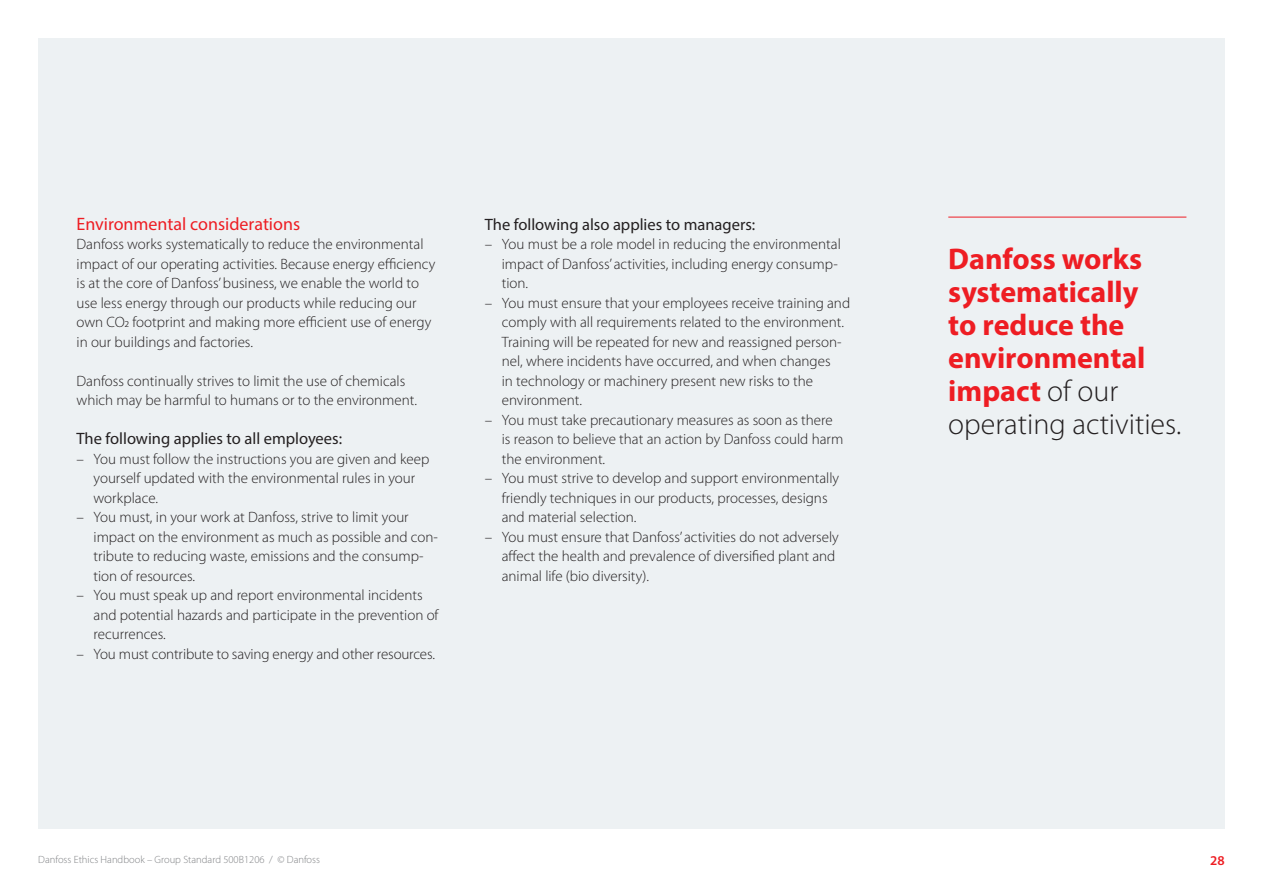
<style>
.page{position:relative;width:1263px;height:893px;background:#fff}
.page>*{position:absolute;margin:0;border:0;box-sizing:border-box;transform-origin:0 0}
.CITAT{font:700 30px/33px "Myriad Pro";color:#ee1d23}
.MELLEM_STOR{font:18px "Myriad Pro";color:#ee1d23}
.MELLEM{font:16.5px "Myriad Pro";color:#231f20}
.BRØD_INDRYK{font:300 15px/19.5px "Myriad Pro";color:#231f20}
.BRØD{font:300 15px/19.5px "Myriad Pro";color:#231f20}
.Page_number{font:600 13.5px "Myriad Pro";color:#ee1d23}
.t1{font:300 10.5px "Myriad Pro";color:#808285}
.s1{font-weight:300;color:#231f20}
</style>
<div class="page">
<div style="left:38px;top:38px;width:1187px;height:791px;background:#edf1f3"></div>
<hr style="left:948px;top:217px;width:238px;height:1px;background:#ee1d23">
<p class="MELLEM_STOR" style="left:77px;top:212px;width:225px">Environmental considerations</p>
<p class="BRØD" style="left:77px;top:235px;width:360px">Danfoss works systematically to reduce the environmental impact of our operating activities. Because energy efficiency is at the core of Danfoss’ business, we enable the world to use less energy through our products while reducing our own CO2 footprint and making more efficient use of energy in our buildings and factories.</p>
<p class="BRØD" style="left:77px;top:371px;width:342px">Danfoss continually strives to limit the use of chemicals which may be harmful to humans or to the environment.</p>
<p class="MELLEM" style="left:77px;top:428px;width:267px">The following applies to all employees:</p>
<p class="BRØD_INDRYK" style="left:94px;top:449px;width:337px;text-indent:-17px">– You must follow the instructions you are given and keep yourself updated with the environmental rules in your workplace.</p>
<p class="BRØD_INDRYK" style="left:94px;top:508px;width:346px;text-indent:-17px">– You must, in your work at Danfoss, strive to limit your impact on the environment as much as possible and con&shy;tribute to reducing waste, emissions and the consump&shy;tion of resources.</p>
<p class="BRØD_INDRYK" style="left:94px;top:586px;width:346px;text-indent:-17px">– You must speak up and report environmental incidents and potential hazards and participate in the prevention of recurrences.</p>
<p class="BRØD_INDRYK" style="left:77px;top:644px;width:360px">– You must contribute to saving energy and other resources.</p>
<p class="MELLEM" style="left:485px;top:214px;width:272px">The following also applies to managers:</p>
<p class="BRØD_INDRYK" style="left:502px;top:235px;width:341px;text-indent:-17px">– You must be a role model in reducing the environmental impact of Danfoss’ activities, including energy consump&shy;tion.</p>
<p class="BRØD_INDRYK" style="left:502px;top:293px;width:350px;text-indent:-17px">– You must ensure that your employees receive training and comply with all requirements related to the environment.<br>Training will be repeated for new and reassigned person&shy;nel, where incidents have occurred, and when changes<br>in technology or machinery present new risks to the environment.</p>
<p class="BRØD_INDRYK" style="left:502px;top:410px;width:343px;text-indent:-17px">– You must take precautionary measures as soon as there is reason to believe that an action by Danfoss could harm the environment.</p>
<p class="BRØD_INDRYK" style="left:502px;top:469px;width:339px;text-indent:-17px">– You must strive to develop and support environmentally friendly techniques in our products, processes, designs and material selection.</p>
<p class="BRØD_INDRYK" style="left:502px;top:527px;width:338px;text-indent:-17px">– You must ensure that Danfoss’ activities do not adversely affect the health and prevalence of diversified plant and animal life (bio diversity).</p>
<p class="CITAT" style="left:948px;top:242px;width:234px">Danfoss works systematically<br>to reduce the environmental impact <span class="s1">of our operating activities.</span></p>
<p class="t1" style="left:38px;top:853px;width:283px">Danfoss Ethics Handbook – Group Standard 500B1206 / © Danfoss</p>
<p class="Page_number" style="left:1210px;top:852px;width:16px">28</p>
</div>
